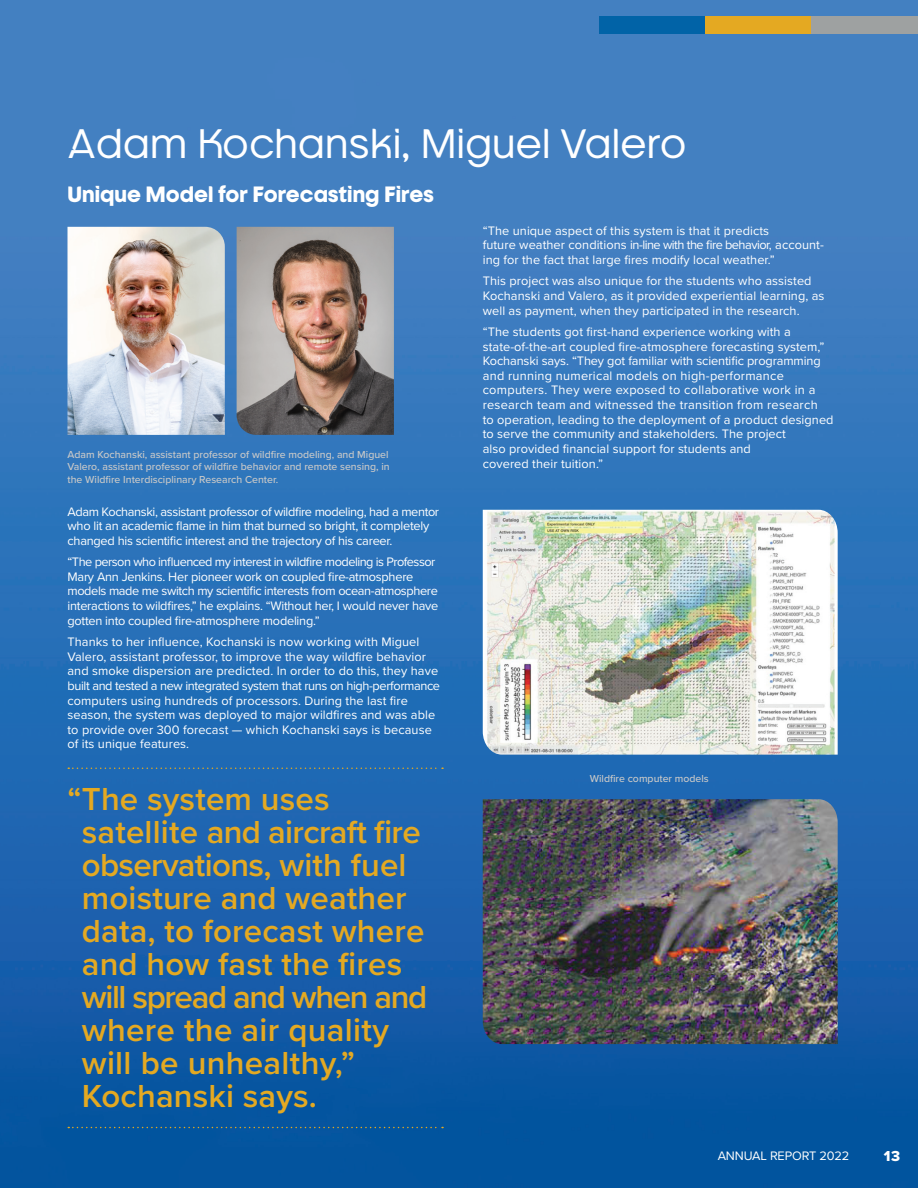
<style>
.page{position:relative;width:918px;height:1188px;background:#fff}
.page>*{position:absolute;margin:0;border:0;box-sizing:border-box;transform-origin:0 0}
.Article_Large_Title{font:200 39px "SJSU Pride C";letter-spacing:-.005em;color:#fff}
.Gold_Call_out_Top_li{font:600 33px/33px "Proxima Nova";letter-spacing:.005em;color:#e4a922}
.Article_Sub_Title_KO{font:700 21px "SJSU Pride C";color:#fff}
.t1{font:15px "Proxima Nova Extrabld";color:#fff}
.Body_Copy_KO{font:12.75px/14.7px "Proxima Nova";letter-spacing:.005em;color:#fff}
.Body_Copy_KO-2{font:12.75px/14.7px "Proxima Nova";letter-spacing:-.02em;color:#fff}
.Caption_422_50{font:500 10.5px/12.6px "Proxima Nova";color:#c9c9c8;text-align:justify}
</style>
<div class="page">
<img style="left:0;top:0;width:918px;height:1188px">
<div style="left:599px;top:16px;width:106px;height:18px;background:#0163a7"></div>
<div style="left:705px;top:16px;width:107px;height:18px;background:#e4a922"></div>
<div style="left:812px;top:16px;width:106px;height:18px;background:#9ea1a1"></div>
<svg style="left:68px;top:768px;width:375px;height:1px"></svg>
<svg style="left:68px;top:1127px;width:375px;height:1px"></svg>
<img style="left:68px;top:227px;width:157px;height:208px">
<img style="left:237px;top:227px;width:157px;height:208px">
<img style="left:483px;top:799px;width:355px;height:245px">
<img style="left:483px;top:510px;width:355px;height:245px">
<p class="Article_Large_Title" style="left:68px;top:126px;width:621px">Adam Kochanski, Miguel Valero</p>
<p class="Article_Sub_Title_KO" style="left:68px;top:185px;width:368px">Unique Model for Forecasting Fires</p>
<p class="Body_Copy_KO" style="left:483px;top:223px;width:343px">“The unique aspect of this system is that it predicts<br>future weather conditions in-line with the fire behavior, account&shy;ing for the fact that large fires modify local weather.”</p>
<p class="Body_Copy_KO" style="left:483px;top:273px;width:343px">This project was also unique for the students who assisted<br>Kochanski and Valero, as it provided experiential learning, as well as payment, when they participated in the research.</p>
<p class="Body_Copy_KO" style="left:483px;top:324px;width:352px">“The students got first-hand experience working with a state-of-the-art coupled fire-atmosphere forecasting system,” Kochanski says. “They got familiar with scientific programming and running numerical models on high-performance computers. They were exposed to collaborative work in a research team and witnessed the transition from research<br>to operation, leading to the deployment of a product designed to serve the community and stakeholders. The project<br>also provided financial support for students and<br>covered their tuition.”</p>
<p class="Body_Copy_KO-2" style="left:68px;top:503px;width:373px">Adam Kochanski, assistant professor of wildfire modeling, had a mentor who lit an academic flame in him that burned so bright, it completely changed his scientific interest and the trajectory of his career.</p>
<p class="Body_Copy_KO-2" style="left:68px;top:554px;width:372px">“The person who influenced my interest in wildfire modeling is Professor Mary Ann Jenkins. Her pioneer work on coupled fire-atmosphere models made me switch my scientific interests from ocean-atmosphere interactions to wildfires,” he explains. “Without her, I would never have gotten into coupled fire-atmosphere modeling.”</p>
<p class="Body_Copy_KO" style="left:68px;top:634px;width:374px">Thanks to her influence, Kochanski is now working with Miguel Valero, assistant professor, to improve the way wildfire behavior and smoke dispersion are predicted. In order to do this, they have built and tested a new integrated system that runs on high-performance computers using hundreds of processors. During the last fire season, the system was deployed to major wildfires and was able to provide over 300 forecast — which Kochanski says is because of its unique features.</p>
<p class="Gold_Call_out_Top_li" style="left:82px;top:781px;width:347px;text-indent:-14px">“The system uses satellite and aircraft fire observations, with fuel moisture and weather data, to forecast where and how fast the fires will spread and when and where the air quality will be unhealthy,”<br>Kochanski says.</p>
<p class="Body_Copy_KO" style="left:718px;top:1148px;width:133px">ANNUAL REPORT 2022</p>
<p class="Caption_422_50" style="left:68px;top:447px;width:324px">Adam Kochanski, assistant professor of wildfire modeling, and Miguel Valero, assistant professor of wildfire behavior and remote sensing, in the Wildfire Interdisciplinary Research Center.</p>
<p class="Caption_422_50" style="left:590px;top:771px;width:121px">Wildfire computer models</p>
<p class="t1" style="left:884px;top:1145px;width:18px">13</p>
</div>
